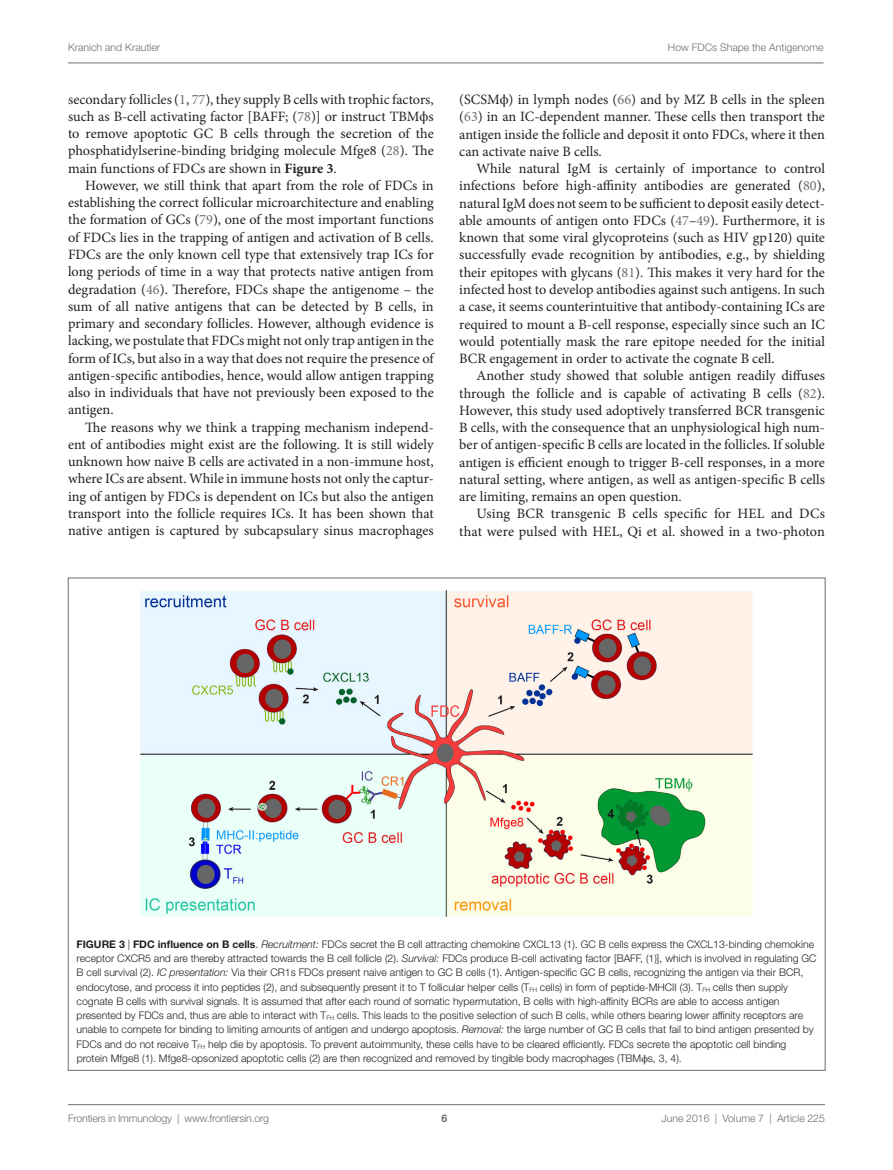
<style>
.page{position:relative;width:893px;height:1170px;background:#fff}
.page>*{position:absolute;margin:0;border:0;box-sizing:border-box;transform-origin:0 0}
.t1{font:14.25px/17.2px "Minion Pro";color:#231f20;text-align:justify}
.t2{font:300 10.5px/14.2px "Helvetica Neue LT Std";color:#231f20}
.t3{font:300 10.5px "Helvetica Neue LT Std";color:#6c6d70}
.t4{font:700 10.5px "Helvetica Neue LT Std";color:#6c6d70}
.s1{color:#6c6d70}
.s2{font-family:"STIX General"}
.s3{font-weight:700}
.s4{font-style:italic}
.s5{font-family:"STIX General";font-weight:400}
</style>
<div class="page">
<img style="left:140px;top:590px;width:613px;height:327px">
<hr style="left:68px;top:63px;width:756px;height:1px;background:#6c6d70">
<hr style="left:68px;top:1104px;width:757px;height:1px;background:#6c6d70">
<p class="t3" style="left:68px;top:41px;width:94px">Kranich and Krautler</p>
<p class="t3" style="left:668px;top:41px;width:157px">How FDCs Shape the Antigenome</p>
<p class="t1" style="left:68px;top:90px;width:367px">secondary follicles (<span class="s1">1</span>, <span class="s1">77</span>), they supply B cells with trophic factors, such as B-cell activating factor [BAFF; (<span class="s1">78</span>)] or instruct TBM<span class="s2">ϕ</span>s to remove apoptotic GC B cells through the secretion of the phosphatidylserine-binding bridging molecule Mfge8 (<span class="s1">28</span>). The main functions of FDCs are shown in <span class="s3">Figure 3</span>.</p>
<p class="t1" style="left:68px;top:177px;width:367px;text-indent:17px">However, we still think that apart from the role of FDCs in establishing the correct follicular microarchitecture and enabling the formation of GCs (<span class="s1">79</span>), one of the most important functions of FDCs lies in the trapping of antigen and activation of B cells.<br>FDCs are the only known cell type that extensively trap ICs for long periods of time in a way that protects native antigen from degradation (<span class="s1">46</span>). Therefore, FDCs shape the antigenome – the sum of all native antigens that can be detected by B cells, in primary and secondary follicles. However, although evidence is lacking, we postulate that FDCs might not only trap antigen in the form of ICs, but also in a way that does not require the presence of antigen-specific antibodies, hence, would allow antigen trapping also in individuals that have not previously been exposed to the antigen.</p>
<p class="t1" style="left:68px;top:418px;width:367px;text-indent:17px">The reasons why we think a trapping mechanism independ&shy;ent of antibodies might exist are the following. It is still widely unknown how naive B cells are activated in a non-immune host, where ICs are absent. While in immune hosts not only the captur&shy;ing of antigen by FDCs is dependent on ICs but also the antigen transport into the follicle requires ICs. It has been shown that native antigen is captured by subcapsulary sinus macrophages</p>
<p class="t1" style="left:459px;top:91px;width:367px">(SCSM<span class="s2">ϕ</span>) in lymph nodes (<span class="s1">66</span>) and by MZ B cells in the spleen (<span class="s1">63</span>) in an IC-dependent manner. These cells then transport the antigen inside the follicle and deposit it onto FDCs, where it then can activate naive B cells.</p>
<p class="t1" style="left:459px;top:160px;width:367px;text-indent:17px">While natural IgM is certainly of importance to control infections before high-affinity antibodies are generated (<span class="s1">80</span>), natural IgM does not seem to be sufficient to deposit easily detect&shy;able amounts of antigen onto FDCs (<span class="s1">47</span>–<span class="s1">49</span>). Furthermore, it is known that some viral glycoproteins (such as HIV gp120) quite successfully evade recognition by antibodies, e.g., by shielding their epitopes with glycans (<span class="s1">81</span>). This makes it very hard for the infected host to develop antibodies against such antigens. In such a case, it seems counterintuitive that antibody-containing ICs are required to mount a B-cell response, especially since such an IC would potentially mask the rare epitope needed for the initial BCR engagement in order to activate the cognate B cell.</p>
<p class="t1" style="left:459px;top:367px;width:367px;text-indent:17px">Another study showed that soluble antigen readily diffuses through the follicle and is capable of activating B cells (<span class="s1">82</span>).<br>However, this study used adoptively transferred BCR transgenic B cells, with the consequence that an unphysiological high num&shy;ber of antigen-specific B cells are located in the follicles. If soluble antigen is efficient enough to trigger B-cell responses, in a more natural setting, where antigen, as well as antigen-specific B cells are limiting, remains an open question.</p>
<p class="t1" style="left:459px;top:505px;width:367px;text-align:right">Using BCR transgenic B cells specific for HEL and DCs that were pulsed with HEL, Qi et al. showed in a two-photon</p>
<p class="t2" style="left:77px;top:936px;width:741px"><span class="s3">FIGURE 3</span> | <span class="s3">FDC influence on B cells</span>. <span class="s4">Recruitment:</span> FDCs secret the B cell attracting chemokine CXCL13 (1). GC B cells express the CXCL13-binding chemokine receptor CXCR5 and are thereby attracted towards the B cell follicle (2). <span class="s4">Survival:</span> FDCs produce B-cell activating factor [BAFF, (1)], which is involved in regulating GC B cell survival (2). <span class="s4">IC presentation:</span> Via their CR1s FDCs present naive antigen to GC B cells (1). Antigen-specific GC B cells, recognizing the antigen via their BCR, endocytose, and process it into peptides (2), and subsequently present it to T follicular helper cells (T<sub>FH</sub> cells) in form of peptide-MHCII (3). T<sub>FH</sub> cells then supply cognate B cells with survival signals. It is assumed that after each round of somatic hypermutation, B cells with high-affinity BCRs are able to access antigen presented by FDCs and, thus are able to interact with T<sub>FH</sub> cells. This leads to the positive selection of such B cells, while others bearing lower affinity receptors are unable to compete for binding to limiting amounts of antigen and undergo apoptosis. <span class="s4">Removal:</span> the large number of GC B cells that fail to bind antigen presented by FDCs and do not receive T<sub>FH</sub> help die by apoptosis. To prevent autoimmunity, these cells have to be cleared efficiently. FDCs secrete the apoptotic cell binding protein Mfge8 (1). Mfge8-opsonized apoptotic cells (2) are then recognized and removed by tingible body macrophages (TBM<span class="s5">ϕ</span>s, 3, 4).</p>
<p class="t3" style="left:68px;top:1111px;width:203px">Frontiers in Immunology | www.frontiersin.org</p>
<p class="t3" style="left:662px;top:1111px;width:165px">June 2016 | Volume 7 | Article 225</p>
<p class="t4" style="left:441px;top:1111px;width:7px">6</p>
</div>
